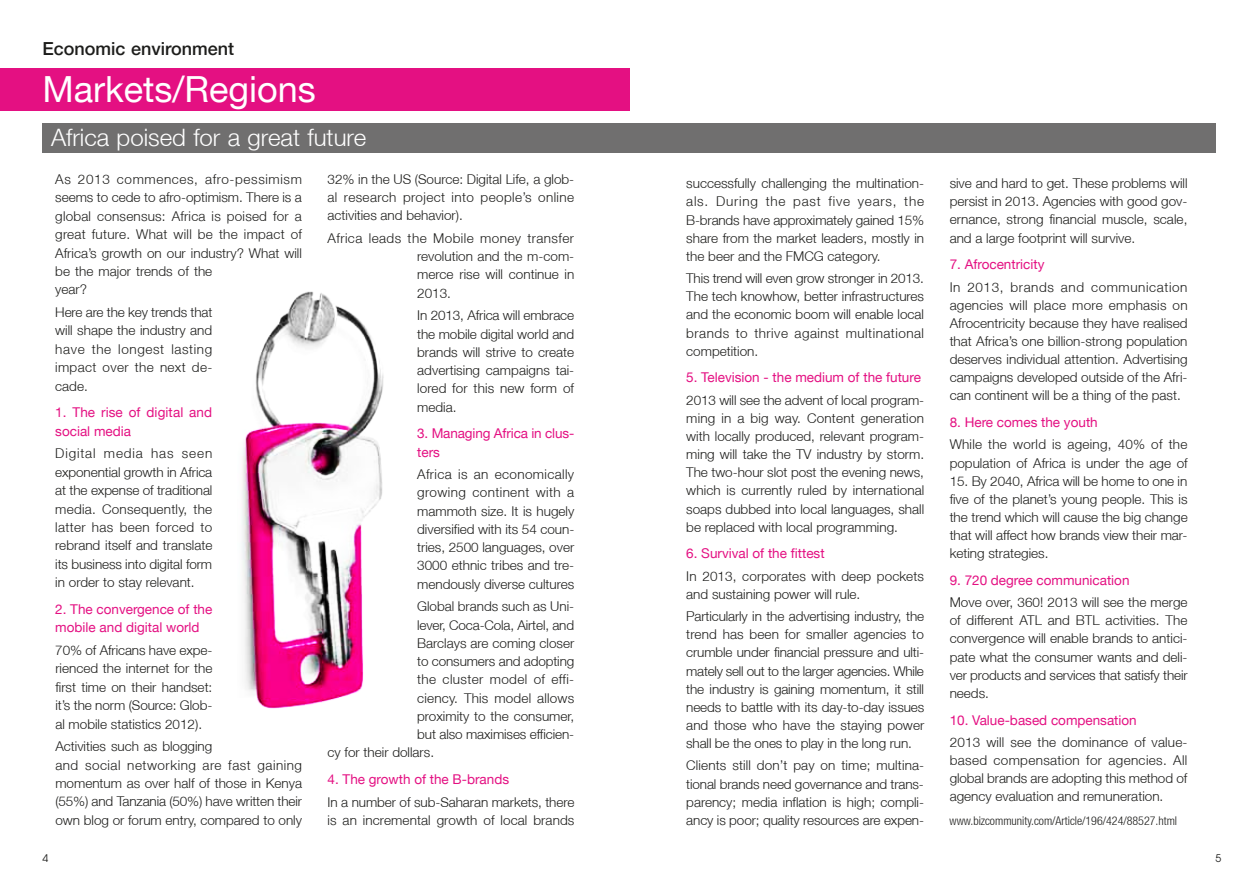
<style>
.page{position:relative;width:1259px;height:893px;background:#fff}
.page>*{position:absolute;margin:0;border:0;box-sizing:border-box;transform-origin:0 0}
.t1{font:36px "Helvetica Neue LT";color:#fff}
.t2{font:300 24px "Helvetica Neue LT";color:#fff}
.t3{font:500 18px "Helvetica Neue LT";color:#1d1d1b}
.t4{font:300 13.5px/18.1px "Helvetica Neue LT";color:#1d1d1b;text-align:justify}
.t5{font:13.5px/18.5px "Helvetica Neue LT";color:#e41082}
.t6{font:300 13.5px "Helvetica Neue LT";letter-spacing:.03em;color:#1d1d1b}
.t7{font:300 condensed 12px "Helvetica Neue LT";color:#1d1d1b}
.t8{font:10.5px "Avant Garde";color:#1d1d1b}
</style>
<div class="page">
<div style="left:0;top:68px;width:629px;height:43px;background:#e41082"></div>
<div style="left:43px;top:123px;width:1173px;height:30px;background:#706f6f"></div>
<img style="left:242px;top:291px;width:142px;height:418px">
<h3 class="t3" style="left:43px;top:38px;width:193px">Economic environment</h3>
<h1 class="t1" style="left:43px;top:68px;width:275px">Markets/Regions</h1>
<h2 class="t2" style="left:51px;top:123px;width:317px">Africa poised for a great future</h2>
<p class="t4" style="left:55px;top:170px;width:248px;text-align:left">As 2013 commences, afro-pessimism seems to cede to afro-optimism. There is a global consensus: Africa is poised for a great future. What will be the impact of<br>Africa’s growth on our industry? What will be the major trends of the<br>year?</p>
<p class="t4" style="left:55px;top:303px;width:159px">Here are the key trends that will shape the industry and have the longest lasting impact over the next de&shy;cade.</p>
<p class="t5" style="left:55px;top:403px;width:158px">1. The rise of digital and social media</p>
<p class="t4" style="left:55px;top:444px;width:159px">Digital media has seen exponential growth in Africa at the expense of traditional media. Consequently, the latter has been forced to rebrand itself and translate its business into digital form in order to stay relevant.</p>
<p class="t5" style="left:55px;top:600px;width:158px">2. The convergence of the mobile and digital world</p>
<p class="t4" style="left:55px;top:641px;width:159px">70% of Africans have expe&shy;rienced the internet for the first time on their handset: it’s the norm (Source: Glob&shy;al mobile statistics 2012).</p>
<p class="t4" style="left:55px;top:737px;width:248px;text-align:left">Activities such as blogging<br>and social networking are fast gaining momentum as over half of those in Kenya (55%) and Tanzania (50%) have written their own blog or forum entry, compared to only</p>
<p class="t4" style="left:327px;top:170px;width:248px">32% in the US (Source: Digital Life, a glob&shy;al research project into people’s online activities and behavior).</p>
<p class="t4" style="left:417px;top:229px;width:159px;text-indent:-90px">Africa leads the Mobile money transfer revolution and the m-com&shy;merce rise will continue in 2013.</p>
<p class="t4" style="left:417px;top:306px;width:159px">In 2013, Africa will embrace the mobile digital world and brands will strive to create advertising campaigns tai&shy;lored for this new form of media.</p>
<p class="t5" style="left:417px;top:424px;width:159px">3. Managing Africa in clus&shy;ters</p>
<p class="t4" style="left:417px;top:465px;width:159px">Africa is an economically growing continent with a mammoth size. It is hugely diversified with its 54 coun&shy;tries, 2500 languages, over 3000 ethnic tribes and tre&shy;mendously diverse cultures</p>
<p class="t4" style="left:417px;top:597px;width:159px">Global brands such as Uni-</p>
<p class="t4" style="left:417px;top:615px;width:158px">lever, Coca-Cola, Airtel, and</p>
<p class="t4" style="left:417px;top:634px;width:159px">Barclays are coming closer</p>
<p class="t4" style="left:417px;top:652px;width:159px">to consumers and adopting</p>
<p class="t6" style="left:417px;top:671px;width:158px">the cluster model of effi-</p>
<p class="t4" style="left:417px;top:688px;width:159px">ciency. This model allows</p>
<p class="t4" style="left:417px;top:707px;width:159px">proximity to the consumer,</p>
<p class="t4" style="left:417px;top:725px;width:158px">but also maximises efficien-</p>
<p class="t4" style="left:327px;top:743px;width:108px">cy for their dollars.</p>
<p class="t5" style="left:327px;top:770px;width:183px">4. The growth of the B-brands</p>
<p class="t4" style="left:327px;top:792px;width:248px">In a number of sub-Saharan markets, there is an incremental growth of local brands</p>
<p class="t4" style="left:686px;top:174px;width:239px">successfully challenging the multination&shy;als. During the past five years, the B-brands have approximately gained 15% share from the market leaders, mostly in the beer and the FMCG category.</p>
<p class="t4" style="left:686px;top:269px;width:239px">This trend will even grow stronger in 2013.<br>The tech knowhow, better infrastructures and the economic boom will enable local brands to thrive against multinational competition.</p>
<p class="t5" style="left:686px;top:368px;width:236px">5. Television - the medium of the future</p>
<p class="t4" style="left:686px;top:391px;width:239px">2013 will see the advent of local program&shy;ming in a big way. Content generation with locally produced, relevant program&shy;ming will take the TV industry by storm.<br>The two-hour slot post the evening news, which is currently ruled by international soaps dubbed into local languages, shall be replaced with local programming.</p>
<p class="t5" style="left:686px;top:544px;width:140px">6. Survival of the fittest</p>
<p class="t4" style="left:686px;top:566px;width:239px">In 2013, corporates with deep pockets and sustaining power will rule.</p>
<p class="t4" style="left:686px;top:607px;width:239px">Particularly in the advertising industry, the trend has been for smaller agencies to crumble under financial pressure and ulti&shy;mately sell out to the larger agencies. While the industry is gaining momentum, it still needs to battle with its day-to-day issues and those who have the staying power shall be the ones to play in the long run.</p>
<p class="t4" style="left:686px;top:756px;width:239px">Clients still don’t pay on time; multina&shy;tional brands need governance and trans&shy;parency; media inflation is high; compli&shy;ancy is poor; quality resources are expen-</p>
<p class="t4" style="left:949px;top:174px;width:239px">sive and hard to get. These problems will persist in 2013. Agencies with good gov&shy;ernance, strong financial muscle, scale, and a large footprint will survive.</p>
<p class="t5" style="left:949px;top:255px;width:96px">7. Afrocentricity</p>
<p class="t4" style="left:949px;top:277px;width:239px">In 2013, brands and communication agencies will place more emphasis on Afrocentricity because they have realised that Africa’s one billion-strong population deserves individual attention. Advertising campaigns developed outside of the Afri&shy;can continent will be a thing of the past.</p>
<p class="t5" style="left:949px;top:413px;width:150px">8. Here comes the youth</p>
<p class="t4" style="left:949px;top:435px;width:239px">While the world is ageing, 40% of the population of Africa is under the age of</p>
<p class="t4" style="left:949px;top:471px;width:239px">15. By 2040, Africa will be home to one in five of the planet’s young people. This is the trend which will cause the big change that will affect how brands view their mar&shy;keting strategies.</p>
<p class="t5" style="left:949px;top:571px;width:181px">9. 720 degree communication</p>
<p class="t4" style="left:949px;top:593px;width:239px;text-align:left">Move over, 360! 2013 will see the merge of different ATL and BTL activities. The convergence will enable brands to antici&shy;pate what the consumer wants and deli&shy;ver products and services that satisfy their needs.</p>
<p class="t5" style="left:949px;top:710px;width:189px">10. Value-based compensation</p>
<p class="t4" style="left:949px;top:733px;width:239px">2013 will see the dominance of value&shy;based compensation for agencies. All global brands are adopting this method of agency evaluation and remuneration.</p>
<p class="t7" style="left:949px;top:814px;width:229px">www.bizcommunity.com/Article/196/424/88527.html</p>
<p class="t8" style="left:43px;top:852px;width:7px">4</p>
<p class="t8" style="left:1215px;top:852px;width:7px">5</p>
</div>
